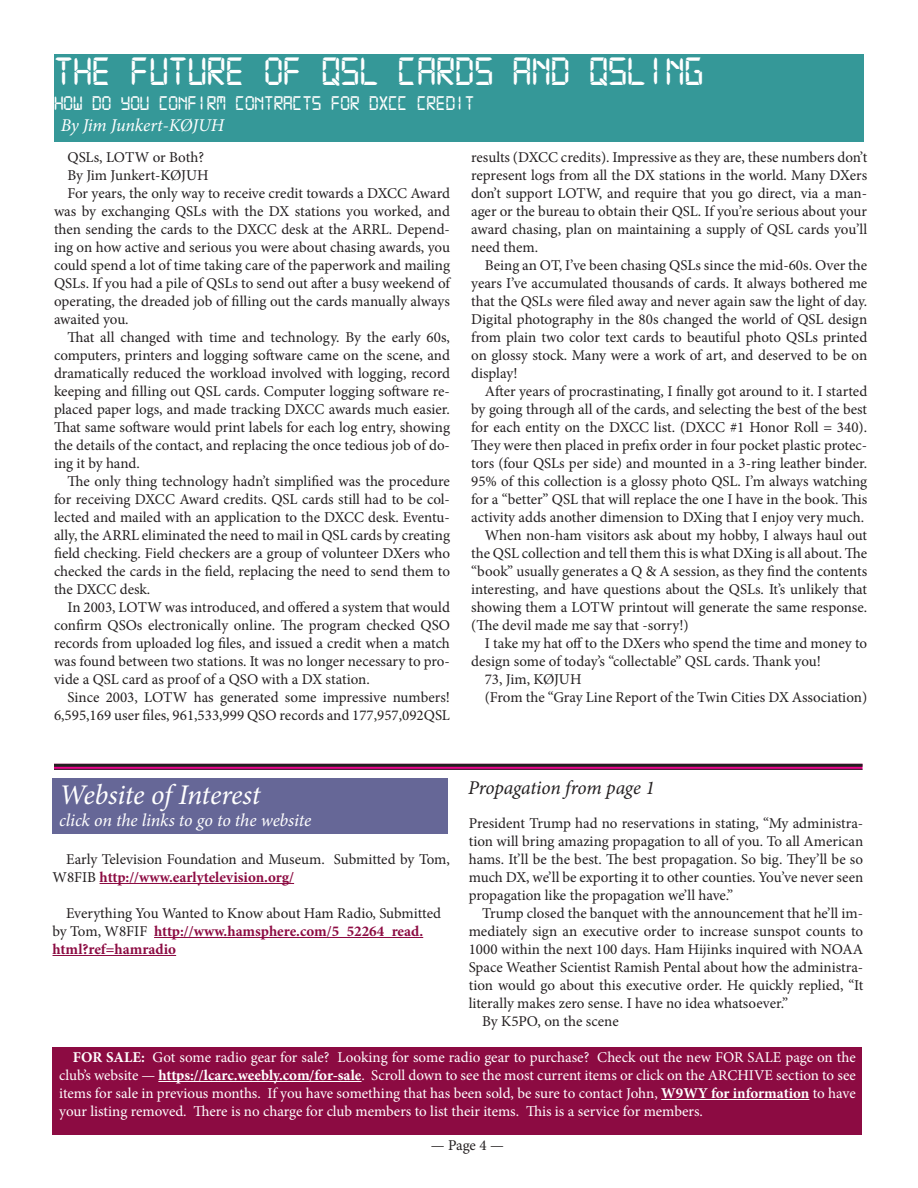
<style>
.page{position:relative;width:918px;height:1188px;background:#fff}
.page>*{position:absolute;margin:0;border:0;box-sizing:border-box;transform-origin:0 0}
.t1{font:42px "Digital 7 Mono";color:#fff}
.byline_white{font:italic 28.5px "Minion Pro";letter-spacing:-.01em;color:#fff}
.t2{font:21px "Digital 7 Mono";color:#fff}
.byline_black{font:italic 19.5px "Minion Pro";letter-spacing:-.01em;color:#231f20}
.byline_white-2{font:italic 18px "Minion Pro";letter-spacing:-.01em;color:#fff}
.t3{font:15px/18px "Minion Pro";letter-spacing:-.005em;color:#231f20;text-align:justify}
.t4{font:15px/18px "Minion Pro";letter-spacing:-.005em;color:#fff;text-align:justify}
.s1{font-weight:700;color:#8c0b42}
.s2{font-weight:700}
</style>
<div class="page">
<div style="left:54px;top:54px;width:810px;height:88px;background:#359898"></div>
<div style="left:52px;top:1047px;width:810px;height:88px;background:#8c0b42"></div>
<hr style="left:158px;top:1081px;width:204px;height:1px;background:#fff">
<hr style="left:661px;top:1099px;width:148px;height:1px;background:#fff">
<svg style="left:54px;top:767px;width:808px;height:2px;background:#d80480"></svg>
<hr style="left:54px;top:764px;width:808px;height:3px;background:#231f20">
<hr style="left:54px;top:769px;width:808px;height:1px;background:#231f20">
<div style="left:52px;top:778px;width:396px;height:56px;background:#666797"></div>
<hr style="left:100px;top:883px;width:194px;height:1px;background:#8c0b42">
<hr style="left:154px;top:937px;width:269px;height:1px;background:#8c0b42">
<hr style="left:52px;top:955px;width:124px;height:1px;background:#8c0b42">
<p class="t1" style="left:54px;top:52px;width:651px">THE FUTURE OF QSL CARDS AND QSLING</p>
<p class="t2" style="left:54px;top:94px;width:422px">HOW DO YOU CONFIRM CONTRACTS FOR DXCC CREDIT</p>
<p class="byline_white-2" style="left:61px;top:113px;width:165px">By Jim Junkert-KØJUH</p>
<p class="t3" style="left:68px;top:148px;width:138px">QSLs, LOTW or Both?</p>
<p class="t3" style="left:68px;top:166px;width:143px">By Jim Junkert-KØJUH</p>
<p class="t3" style="left:54px;top:184px;width:398px;text-indent:14px">For years, the only way to receive credit towards a DXCC Award was by exchanging QSLs with the DX stations you worked, and then sending the cards to the DXCC desk at the ARRL. Depend&shy;ing on how active and serious you were about chasing awards, you could spend a lot of time taking care of the paperwork and mailing QSLs. If you had a pile of QSLs to send out after a busy weekend of operating, the dreaded job of filling out the cards manually always awaited you.</p>
<p class="t3" style="left:54px;top:328px;width:398px;text-indent:14px">That all changed with time and technology. By the early 60s, computers, printers and logging software came on the scene, and dramatically reduced the workload involved with logging, record keeping and filling out QSL cards. Computer logging software re&shy;placed paper logs, and made tracking DXCC awards much easier.<br>That same software would print labels for each log entry, showing the details of the contact, and replacing the once tedious job of do&shy;ing it by hand.</p>
<p class="t3" style="left:54px;top:472px;width:398px;text-indent:14px">The only thing technology hadn’t simplified was the procedure for receiving DXCC Award credits. QSL cards still had to be col&shy;lected and mailed with an application to the DXCC desk. Eventu&shy;ally, the ARRL eliminated the need to mail in QSL cards by creating field checking. Field checkers are a group of volunteer DXers who checked the cards in the field, replacing the need to send them to the DXCC desk.</p>
<p class="t3" style="left:54px;top:598px;width:398px;text-indent:14px">In 2003, LOTW was introduced, and offered a system that would confirm QSOs electronically online. The program checked QSO records from uploaded log files, and issued a credit when a match was found between two stations. It was no longer necessary to pro&shy;vide a QSL card as proof of a QSO with a DX station.</p>
<p class="t3" style="left:54px;top:688px;width:398px;text-align:right">Since 2003, LOTW has generated some impressive numbers!<br>6,595,169 user files, 961,533,999 QSO records and 177,957,092QSL</p>
<p class="t3" style="left:471px;top:148px;width:398px">results (DXCC credits). Impressive as they are, these numbers don’t represent logs from all the DX stations in the world. Many DXers don’t support LOTW, and require that you go direct, via a man&shy;ager or the bureau to obtain their QSL. If you’re serious about your award chasing, plan on maintaining a supply of QSL cards you’ll need them.</p>
<p class="t3" style="left:471px;top:256px;width:398px;text-indent:14px">Being an OT, I’ve been chasing QSLs since the mid-60s. Over the years I’ve accumulated thousands of cards. It always bothered me that the QSLs were filed away and never again saw the light of day.<br>Digital photography in the 80s changed the world of QSL design from plain two color text cards to beautiful photo QSLs printed on glossy stock. Many were a work of art, and deserved to be on display!</p>
<p class="t3" style="left:471px;top:382px;width:398px;text-indent:14px">After years of procrastinating, I finally got around to it. I started by going through all of the cards, and selecting the best of the best for each entity on the DXCC list. (DXCC #1 Honor Roll = 340).<br>They were then placed in prefix order in four pocket plastic protec&shy;tors (four QSLs per side) and mounted in a 3-ring leather binder.<br>95% of this collection is a glossy photo QSL. I’m always watching for a “better” QSL that will replace the one I have in the book. This activity adds another dimension to DXing that I enjoy very much.</p>
<p class="t3" style="left:471px;top:526px;width:398px;text-indent:14px">When non-ham visitors ask about my hobby, I always haul out the QSL collection and tell them this is what DXing is all about. The “book” usually generates a Q &amp; A session, as they find the contents interesting, and have questions about the QSLs. It’s unlikely that showing them a LOTW printout will generate the same response. (The devil made me say that -sorry!)</p>
<p class="t3" style="left:471px;top:634px;width:398px;text-indent:14px">I take my hat off to the DXers who spend the time and money to design some of today’s “collectable” QSL cards. Thank you!</p>
<p class="t3" style="left:485px;top:670px;width:98px">73, Jim, KØJUH</p>
<p class="t3" style="left:485px;top:688px;width:384px">(From the “Gray Line Report of the Twin Cities DX Association)</p>
<p class="byline_white" style="left:59px;top:775px;width:203px">Website of Interest</p>
<p class="byline_white-2" style="left:59px;top:808px;width:254px">click on the links to go to the website</p>
<p class="t3" style="left:52px;top:850px;width:399px;text-indent:14px">Early Television Foundation and Museum. Submitted by Tom,<br>W8FIB <span class="s1">http://www.earlytelevision.org/</span></p>
<p class="t3" style="left:52px;top:904px;width:390px;text-align:left;text-indent:14px">Everything You Wanted to Know about Ham Radio, Submitted by Tom, W8FIF <span class="s1">http://www.hamsphere.com/5_52264_read. html?ref=hamradio</span></p>
<p class="byline_black" style="left:468px;top:774px;width:188px">Propagation from page 1</p>
<p class="t3" style="left:469px;top:814px;width:396px">President Trump had no reservations in stating, “My administra&shy;tion will bring amazing propagation to all of you. To all American hams. It’ll be the best. The best propagation. So big. They’ll be so much DX, we’ll be exporting it to other counties. You’ve never seen propagation like the propagation we’ll have.”</p>
<p class="t3" style="left:469px;top:904px;width:396px;text-indent:14px">Trump closed the banquet with the announcement that he’ll im&shy;mediately sign an executive order to increase sunspot counts to 1000 within the next 100 days. Ham Hijinks inquired with NOAA Space Weather Scientist Ramish Pental about how the administra&shy;tion would go about this executive order. He quickly replied, “It literally makes zero sense. I have no idea whatsoever.”</p>
<p class="t3" style="left:482px;top:1012px;width:138px">By K5PO, on the scene</p>
<p class="t4" style="left:59px;top:1048px;width:798px;text-indent:14px"><span class="s2">FOR SALE:</span> Got some radio gear for sale? Looking for some radio gear to purchase? Check out the new FOR SALE page on the club’s website — <span class="s2">https://lcarc.weebly.com/for-sale</span>. Scroll down to see the most current items or click on the ARCHIVE section to see items for sale in previous months. If you have something that has been sold, be sure to contact John, <span class="s2">W9WY for information</span> to have your listing removed. There is no charge for club members to list their items. This is a service for members.</p>
<p class="t3" style="left:431px;top:1137px;width:74px">— Page 4 —</p>
</div>
